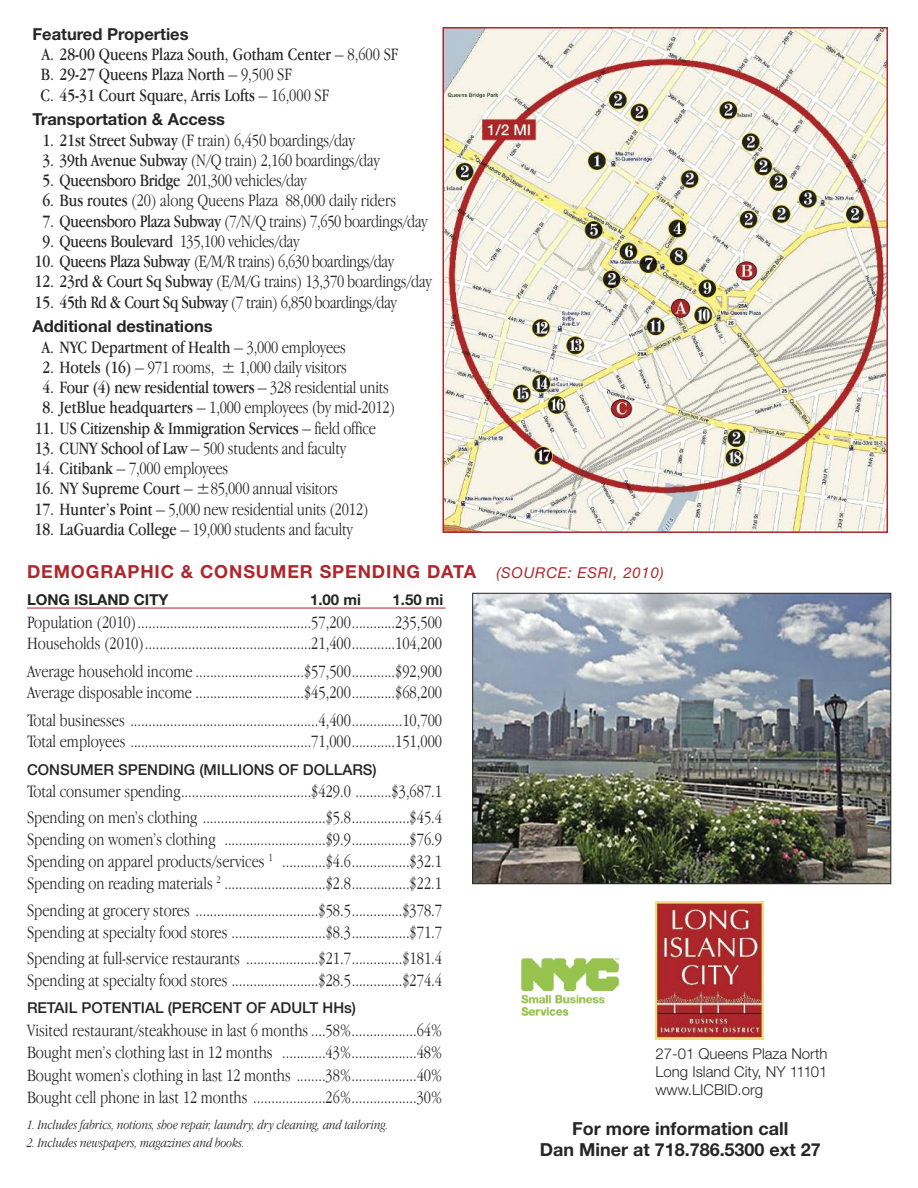
<style>
.page{position:relative;width:918px;height:1188px;background:#fff}
.page>*{position:absolute;margin:0;border:0;box-sizing:border-box;transform-origin:0 0}
.t1{font:300 18px/22px "Apple Garamond";color:#272627}
.t2{font:18px/20.2px "Apple Garamond";color:#272627}
.t3{font:300 18px "Apple Garamond";letter-spacing:-.02em;color:#272627}
.t4{font:700 18px "Helvetica Neue";letter-spacing:.05em;color:#ad272c}
.t5{font:700 18px/21px "Helvetica Neue";color:#272627;text-align:center}
.t6{font:700 16.5px "Helvetica Neue";color:#272627}
.t7{font:500 15px "Helvetica Neue";color:#272627}
.t8{font:300 15px/18px "Helvetica Neue";color:#272627;text-align:justify}
.t9{font:700 15px "Helvetica Neue";color:#272627}
.t10{font:italic 300 13.5px "Apple Garamond";color:#272627}
.s1{font-weight:300}
.s2{font-weight:400}
.s3{font-weight:400;font-style:italic;font-size:15px}
</style>
<div class="page">
<hr style="left:27px;top:608px;width:419px;height:1px;background:#ad272c">
<img style="left:474px;top:595px;width:415px;height:287px">
<div style="left:472px;top:593px;width:419px;height:291px;border:1px solid #272627"></div>
<img style="left:445px;top:30px;width:440px;height:500px">
<div style="left:442px;top:27px;width:446px;height:506px;border:2px solid #ad272c"></div>
<img style="left:656px;top:901px;width:108px;height:138px">
<img style="left:521px;top:958px;width:98px;height:58px">
<p class="t6" style="left:33px;top:24px;width:158px">Featured Properties</p>
<p class="t2" style="left:41px;top:44px;width:359px">A. 28-00 Queens Plaza South, Gotham Center <span class="s1">– 8,600 SF<br></span>B. 29-27 Queens Plaza North <span class="s1">– 9,500 SF<br></span>C. 45-31 Court Square, Arris Lofts <span class="s1">– 16,000 SF</span></p>
<p class="t6" style="left:33px;top:109px;width:194px">Transportation &amp; Access</p>
<p class="t1" style="left:42px;top:129px;width:314px"><span class="s2">1. 21st Street Subway</span> (F train) 6,450 boardings/day</p>
<p class="t1" style="left:42px;top:149px;width:339px"><span class="s2">3. 39th Avenue Subway</span> (N/Q train) 2,160 boardings/day</p>
<p class="t1" style="left:42px;top:169px;width:266px"><span class="s2">5. Queensboro Bridge</span> 201,300 vehicles/day</p>
<p class="t1" style="left:42px;top:189px;width:355px"><span class="s2">6. Bus routes</span> (20) along Queens Plaza 88,000 daily riders</p>
<p class="t1" style="left:42px;top:210px;width:387px"><span class="s2">7. Queensboro Plaza Subway</span> (7/N/Q trains) 7,650 boardings/day</p>
<p class="t1" style="left:42px;top:230px;width:259px"><span class="s2">9. Queens Boulevard</span> 135,100 vehicles/day</p>
<p class="t3" style="left:35px;top:251px;width:361px"><span class="s2">10. Queens Plaza Subway</span> (E/M/R trains) 6,630 boardings/day</p>
<p class="t1" style="left:35px;top:270px;width:399px"><span class="s2">12. 23rd &amp; Court Sq Subway</span> (E/M/G trains) 13,370 boardings/day</p>
<p class="t3" style="left:35px;top:291px;width:364px"><span class="s2">15. 45th Rd &amp; Court Sq Subway</span> (7 train) 6,850 boardings/day</p>
<p class="t6" style="left:33px;top:316px;width:182px">Additional destinations</p>
<p class="t2" style="left:42px;top:336px;width:306px">A. NYC Department of Health <span class="s1">– 3,000 employees</span></p>
<p class="t1" style="left:42px;top:356px;width:306px"><span class="s2">2. Hotels (16)</span> – 971 rooms, ± 1,000 daily visitors</p>
<p class="t2" style="left:43px;top:377px;width:348px">4. Four (4) new residential towers <span class="s1">– 328 residential units</span></p>
<p class="t1" style="left:42px;top:396px;width:354px"><span class="s2">8. JetBlue headquarters</span> – 1,000 employees (by mid-2012)</p>
<p class="t2" style="left:35px;top:417px;width:343px">11. US Citizenship &amp; Immigration Services <span class="s1">– field office</span></p>
<p class="t1" style="left:35px;top:437px;width:313px"><span class="s2">13. CUNY School of Law</span> – 500 students and faculty</p>
<p class="t1" style="left:35px;top:457px;width:195px"><span class="s2">14. Citibank</span> – 7,000 employees</p>
<p class="t1" style="left:35px;top:477px;width:305px"><span class="s2">16. NY Supreme Court</span> – ±85,000 annual visitors</p>
<p class="t1" style="left:35px;top:498px;width:336px"><span class="s2">17. Hunter’s Point</span> – 5,000 new residential units (2012)</p>
<p class="t1" style="left:35px;top:518px;width:320px"><span class="s2">18. LaGuardia College</span> – 19,000 students and faculty</p>
<p class="t4" style="left:27px;top:560px;width:638px">DEMOGRAPHIC &amp; CONSUMER SPENDING DATA <span class="s3">(SOURCE: ESRI, 2010)</span></p>
<p class="t9" style="left:27px;top:590px;width:143px">LONG ISLAND CITY</p>
<p class="t9" style="left:310px;top:590px;width:52px">1.00 mi</p>
<p class="t9" style="left:393px;top:590px;width:52px">1.50 mi</p>
<p class="t1" style="left:27px;top:611px;width:417px;line-height:21px">Population (2010)................................................57,200............235,500<br>Households (2010)..............................................21,400............104,200</p>
<p class="t1" style="left:27px;top:660px;width:417px;line-height:21px">Average household income ..............................$57,500............$92,900<br>Average disposable income ..............................$45,200............$68,200</p>
<p class="t1" style="left:27px;top:710px;width:417px;line-height:21px">Total businesses ....................................................4,400..............10,700<br>Total employees ..................................................71,000............151,000</p>
<p class="t7" style="left:27px;top:760px;width:351px">CONSUMER SPENDING (MILLIONS OF DOLLARS)</p>
<p class="t1" style="left:27px;top:777px;width:417px;line-height:26.5px">Total consumer spending....................................$429.0 ..........$3,687.1<br>Spending on men’s clothing ..................................$5.8................$45.4</p>
<p class="t1" style="left:27px;top:828px;width:417px;text-align:justify">Spending on women’s clothing ............................$9.9................$76.9<br>Spending on apparel products/services <sup>1</sup> ............$4.6................$32.1<br>Spending on reading materials <sup>2</sup> ............................$2.8................$22.1</p>
<p class="t1" style="left:27px;top:899px;width:417px">Spending at grocery stores ..................................$58.5..............$378.7<br>Spending at specialty food stores ..........................$8.3................$71.7</p>
<p class="t1" style="left:27px;top:947px;width:417px">Spending at full-service restaurants ....................$21.7..............$181.4<br>Spending at specialty food stores ........................$28.5..............$274.4</p>
<p class="t7" style="left:27px;top:999px;width:331px">RETAIL POTENTIAL (PERCENT OF ADULT HHs)</p>
<p class="t1" style="left:27px;top:1018px;width:417px;line-height:22.5px;text-align:justify">Visited restaurant/steakhouse in last 6 months ....58%..................64% Bought men’s clothing last in 12 months ............43%..................48% Bought women’s clothing in last 12 months ........38%..................40% Bought cell phone in last 12 months ....................26%..................30%</p>
<p class="t10" style="left:27px;top:1116px;width:363px">1. Includes fabrics, notions, shoe repair, laundry, dry cleaning, and tailoring.</p>
<p class="t10" style="left:27px;top:1134px;width:219px">2. Includes newspapers, magazines and books.</p>
<p class="t8" style="left:656px;top:1045px;width:174px">27-01 Queens Plaza North Long Island City, NY 11101 www.LICBID.org</p>
<p class="t5" style="left:540px;top:1117px;width:283px">For more information call<br>Dan Miner at 718.786.5300 ext 27</p>
</div>
